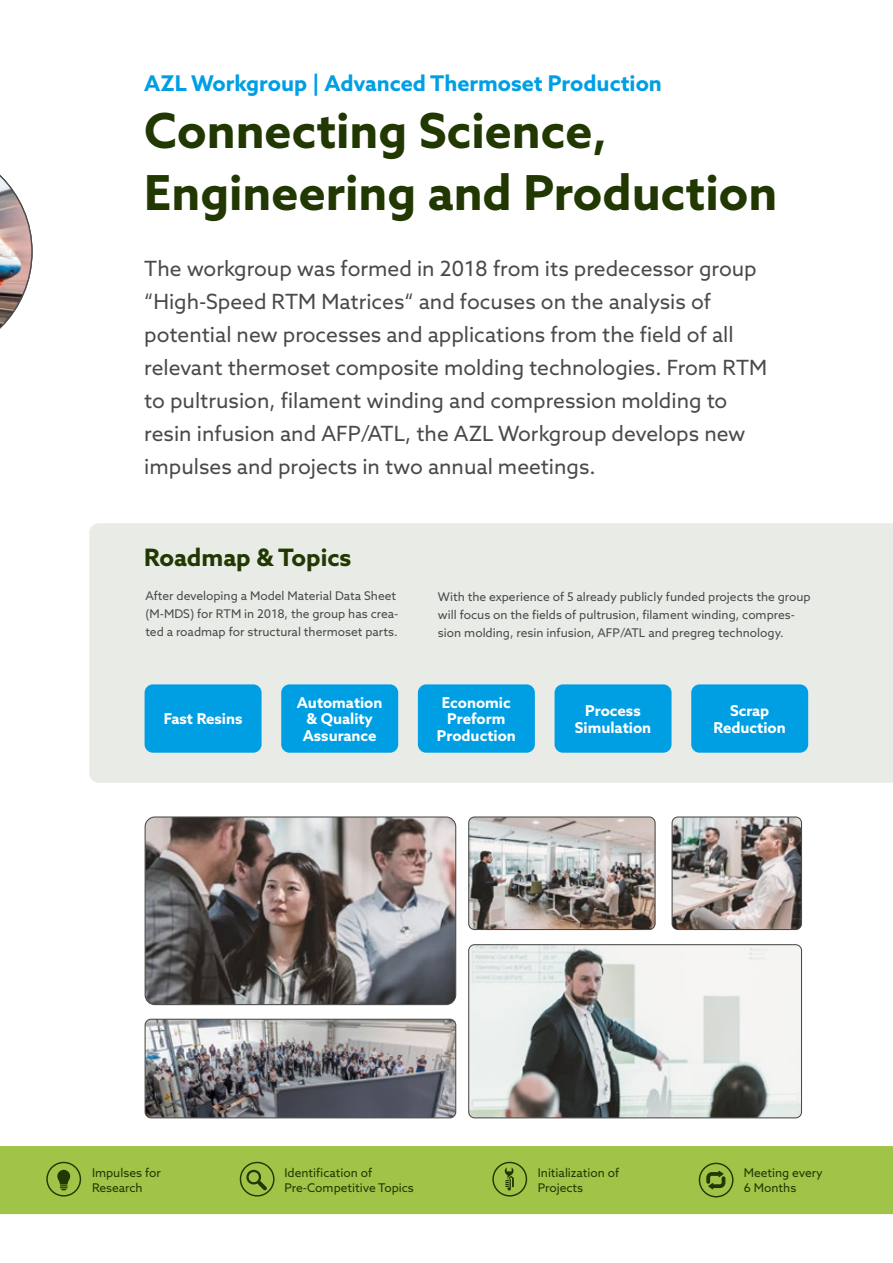
<style>
.page{position:relative;width:893px;height:1263px;background:#fff}
.page>*{position:absolute;margin:0;border:0;box-sizing:border-box;transform-origin:0 0}
.t1{font:700 48.3px/62.7px "Azo Sans";color:#213802}
.t2{font:700 24px "Azo Sans";color:#213802}
.t3{font:700 21.6px "Azo Sans";color:#009fe3}
.t4{font:21px/33px "Azo Sans";color:#4a4a49}
.t5{font:700 15px/16.5px "Azo Sans";color:#fff;text-align:center}
.t6{font:12px/18px "Azo Sans";color:#4a4a49}
.t7{font:12px/15px "Azo Sans";color:#213802}
</style>
<div class="page">
<div style="left:0;top:1146px;width:893px;height:68px;background:#9fc448"></div>
<svg style="left:57px;top:1170px;width:13px;height:20px"></svg>
<div style="left:46px;top:1162px;width:35px;height:34px;border:1px solid #213802;border-radius:50%"></div>
<svg style="left:246px;top:1169px;width:21px;height:21px"></svg>
<div style="left:240px;top:1162px;width:35px;height:34px;border:1px solid #213802;border-radius:50%"></div>
<svg style="left:505px;top:1167px;width:9px;height:23px"></svg>
<div style="left:492px;top:1162px;width:35px;height:34px;border:1px solid #213802;border-radius:50%"></div>
<svg style="left:706px;top:1171px;width:19px;height:18px"></svg>
<div style="left:699px;top:1163px;width:34px;height:34px;border:1px solid #213802;border-radius:50%"></div>
<div style="left:89px;top:523px;width:804px;height:260px;background:#e9ebe6"></div>
<img style="left:0;top:175px;width:33px;height:154px">
<img style="left:145px;top:818px;width:311px;height:186px">
<div style="left:145px;top:816px;width:311px;height:189px;border:1px solid #4a4a49;border-radius:10px"></div>
<img style="left:470px;top:818px;width:184px;height:110px">
<div style="left:468px;top:816px;width:188px;height:114px;border:1px solid #4a4a49;border-radius:6px"></div>
<img style="left:469px;top:946px;width:332px;height:172px">
<div style="left:468px;top:944px;width:334px;height:174px;border:1px solid #4a4a49;border-radius:6px"></div>
<img style="left:672px;top:818px;width:128px;height:111px">
<div style="left:672px;top:816px;width:130px;height:114px;border:1px solid #4a4a49;border-radius:6px"></div>
<img style="left:145px;top:1019px;width:311px;height:99px">
<div style="left:145px;top:1019px;width:311px;height:99px;border:1px solid #4a4a49;border-radius:6px"></div>
<div style="left:145px;top:684px;width:117px;height:69px;background:#009fe3;border-radius:8px"></div>
<div style="left:281px;top:684px;width:117px;height:69px;background:#009fe3;border-radius:8px"></div>
<div style="left:418px;top:684px;width:117px;height:69px;background:#009fe3;border-radius:8px"></div>
<div style="left:555px;top:684px;width:116px;height:69px;background:#009fe3;border-radius:8px"></div>
<div style="left:691px;top:684px;width:117px;height:69px;background:#009fe3;border-radius:8px"></div>
<p class="t3" style="left:144px;top:69px;width:519px">AZL Workgroup | Advanced Thermoset Production</p>
<h1 class="t1" style="left:144px;top:98px;width:634px">Connecting Science,<br>Engineering and Production</h1>
<p class="t4" style="left:144px;top:252px;width:624px">The workgroup was formed in 2018 from its predecessor group “High-Speed RTM Matrices“ and focuses on the analysis of potential new processes and applications from the field of all relevant thermoset composite molding technologies. From RTM to pultrusion, filament winding and compression molding to resin infusion and AFP/ATL, the AZL Workgroup develops new impulses and projects in two annual meetings.</p>
<p class="t2" style="left:144px;top:541px;width:209px">Roadmap &amp; Topics</p>
<p class="t6" style="left:145px;top:587px;width:254px">After developing a Model Material Data Sheet (M-MDS) for RTM in 2018, the group has crea&shy;ted a roadmap for structural thermoset parts.</p>
<p class="t6" style="left:438px;top:587px;width:374px">With the experience of 5 already publicly funded projects the group will focus on the fields of pultrusion, filament winding, compres&shy;sion molding, resin infusion, AFP/ATL and pregreg technology.</p>
<p class="t5" style="left:164px;top:711px;width:80px">Fast Resins</p>
<p class="t5" style="left:297px;top:694px;width:87px">Automation &amp; Quality<br>Assurance</p>
<p class="t5" style="left:437px;top:694px;width:80px">Economic<br>Preform<br>Production</p>
<p class="t5" style="left:575px;top:702px;width:78px">Process<br>Simulation</p>
<p class="t5" style="left:714px;top:702px;width:74px">Scrap<br>Reduction</p>
<p class="t7" style="left:92px;top:1165px;width:70px">Impulses for<br>Research</p>
<p class="t7" style="left:285px;top:1165px;width:131px">Identification of<br>Pre-Competitive Topics</p>
<p class="t7" style="left:538px;top:1165px;width:83px">Initialization of<br>Projects</p>
<p class="t7" style="left:744px;top:1165px;width:81px">Meeting every<br>6 Months</p>
</div>
